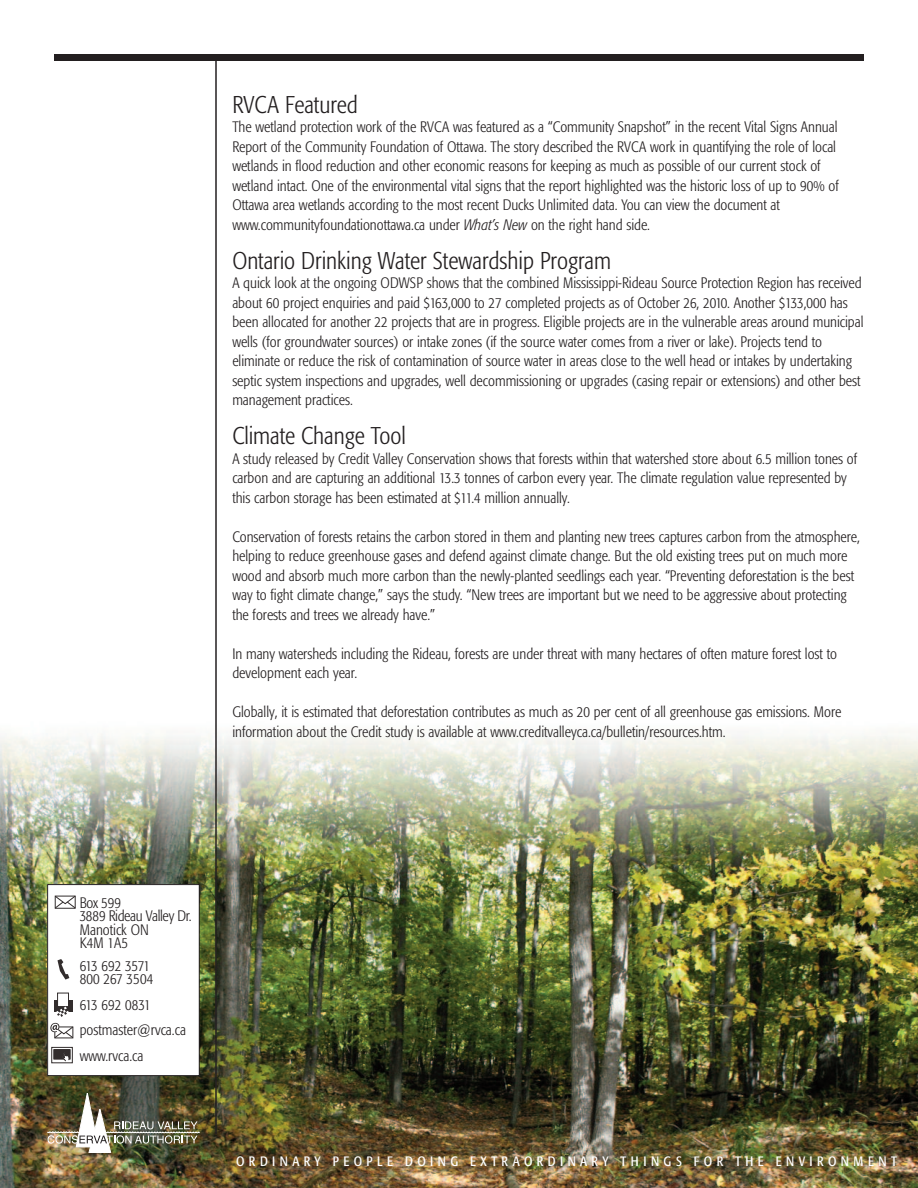
<style>
.page{position:relative;width:918px;height:1188px;background:#fff}
.page>*{position:absolute;margin:0;border:0;box-sizing:border-box;transform-origin:0 0}
.t1{font:300 condensed 24px "Formata";color:#231f20}
.t2{font:300 condensed 15px/19.5px "Formata";color:#231f20}
.t3{font:condensed 13.5px "Formata";letter-spacing:.32em;color:#fff}
.s1{font-style:italic}
</style>
<div class="page">
<img style="left:0;top:733px;width:918px;height:455px">
<div style="left:48px;top:885px;width:151px;height:191px;background:#fff"></div>
<div style="left:47px;top:884px;width:153px;height:192px;border:1px solid #231f20"></div>
<img style="left:47px;top:1093px;width:153px;height:60px">
<svg style="left:57px;top:959px;width:12px;height:21px"></svg>
<div style="left:54px;top:1001px;width:18px;height:11px;background:#322d2d"></div>
<div style="left:58px;top:993px;width:11px;height:14px;background:#fff"></div>
<div style="left:57px;top:993px;width:12px;height:14px;border:1px solid #322d2d"></div>
<svg style="left:50px;top:1007px;width:24px;height:32px"></svg>
<svg style="left:54px;top:895px;width:22px;height:14px"></svg>
<div style="left:51px;top:1047px;width:22px;height:16px;border:1px solid #322d2d"></div>
<div style="left:53px;top:1049px;width:18px;height:11px;background:#322d2d"></div>
<svg style="left:62px;top:1053px;width:7px;height:8px"></svg>
<hr style="left:215px;top:54px;width:2px;height:1080px;background:#231f20">
<div style="left:54px;top:54px;width:810px;height:6px;background:#231f20"></div>
<h1 class="t1" style="left:232px;top:95px;width:127px">RVCA Featured</h1>
<p class="t2" style="left:232px;top:118px;width:608px">The wetland protection work of the RVCA was featured as a “Community Snapshot” in the recent Vital Signs Annual Report of the Community Foundation of Ottawa. The story described the RVCA work in quantifying the role of local wetlands in flood reduction and other economic reasons for keeping as much as possible of our current stock of wetland intact. One of the environmental vital signs that the report highlighted was the historic loss of up to 90% of Ottawa area wetlands according to the most recent Ducks Unlimited data. You can view the document at www.communityfoundationottawa.ca under <span class="s1">What’s New</span> on the right hand side.</p>
<h1 class="t1" style="left:232px;top:251px;width:380px">Ontario Drinking Water Stewardship Program</h1>
<p class="t2" style="left:232px;top:274px;width:633px">A quick look at the ongoing ODWSP shows that the combined Mississippi-Rideau Source Protection Region has received about 60 project enquiries and paid $163,000 to 27 completed projects as of October 26, 2010. Another $133,000 has been allocated for another 22 projects that are in progress. Eligible projects are in the vulnerable areas around municipal wells (for groundwater sources) or intake zones (if the source water comes from a river or lake). Projects tend to eliminate or reduce the risk of contamination of source water in areas close to the well head or intakes by undertaking septic system inspections and upgrades, well decommissioning or upgrades (casing repair or extensions) and other best management practices.</p>
<h1 class="t1" style="left:232px;top:426px;width:175px">Climate Change Tool</h1>
<p class="t2" style="left:232px;top:450px;width:626px">A study released by Credit Valley Conservation shows that forests within that watershed store about 6.5 million tones of carbon and are capturing an additional 13.3 tonnes of carbon every year. The climate regulation value represented by this carbon storage has been estimated at $11.4 million annually.</p>
<p class="t2" style="left:232px;top:528px;width:629px">Conservation of forests retains the carbon stored in them and planting new trees captures carbon from the atmosphere, helping to reduce greenhouse gases and defend against climate change. But the old existing trees put on much more wood and absorb much more carbon than the newly-planted seedlings each year. “Preventing deforestation is the best way to fight climate change,” says the study. “New trees are important but we need to be aggressive about protecting the forests and trees we already have.”</p>
<p class="t2" style="left:232px;top:645px;width:606px">In many watersheds including the Rideau, forests are under threat with many hectares of often mature forest lost to development each year.</p>
<p class="t2" style="left:232px;top:703px;width:611px">Globally, it is estimated that deforestation contributes as much as 20 per cent of all greenhouse gas emissions. More information about the Credit study is available at www.creditvalleyca.ca/bulletin/resources.htm.</p>
<p class="t2" style="left:80px;top:897px;width:114px;line-height:13.5px">Box 599<br>3889 Rideau Valley Dr.<br>Manotick ON<br>K4M 1A5</p>
<p class="t2" style="left:80px;top:960px;width:75px;line-height:13.5px">613 692 3571<br>800 267 3504</p>
<p class="t2" style="left:80px;top:993px;width:108px;line-height:25.5px">613 692 0831 postmaster@rvca.ca www.rvca.ca</p>
<p class="t3" style="left:236px;top:1155px;width:662px">ORDINARY PEOPLE DOING EXTRAORDINARY THINGS FOR THE ENVIRONMENT</p>
</div>
